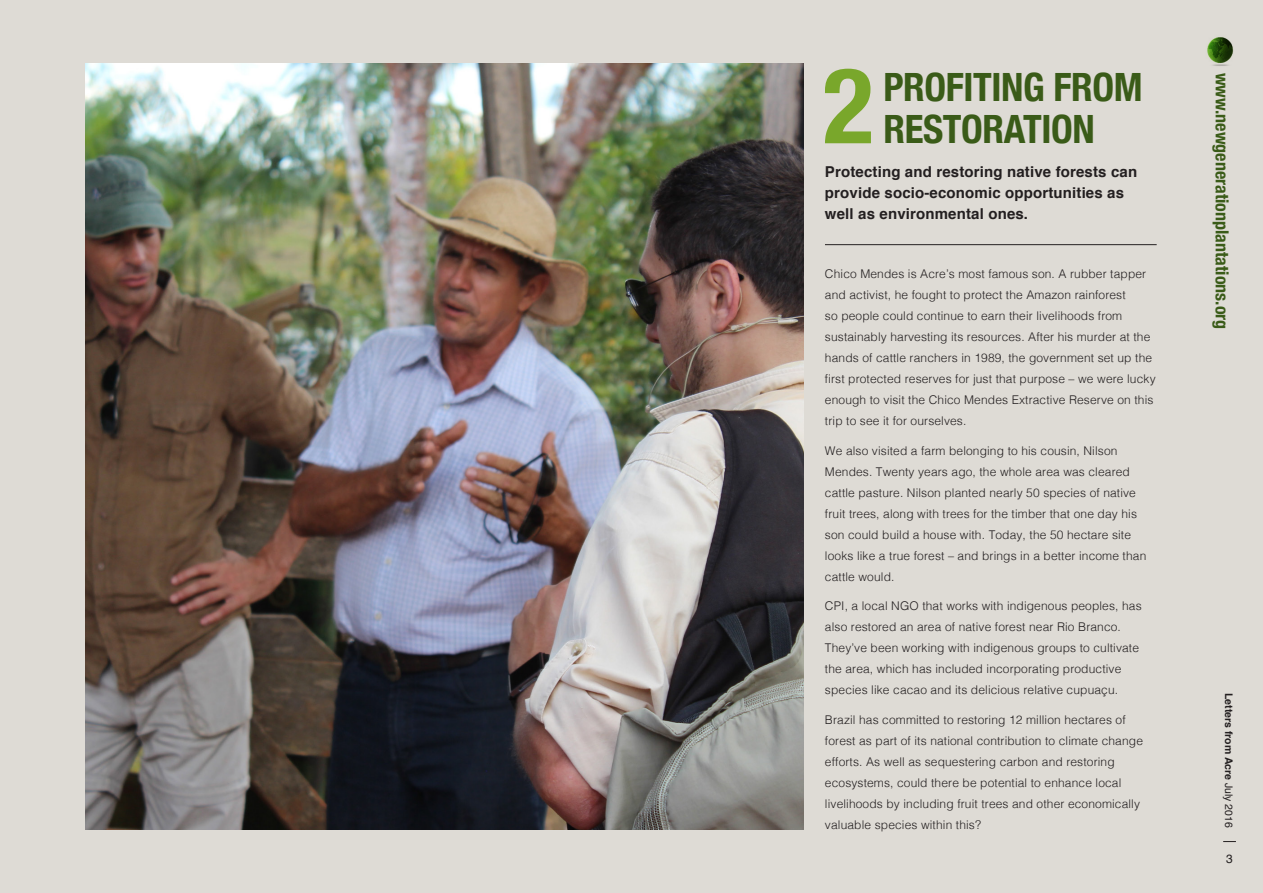
<style>
.page{position:relative;width:1263px;height:893px;background:#dedbd5}
.page>*{position:absolute;margin:0;border:0;box-sizing:border-box;transform-origin:0 0}
.t1{font:700 condensed 105.3px "Helvetica Neue";color:#79a72b}
.t2{font:700 condensed 39px/42px "Helvetica Neue";letter-spacing:-.01em;color:#3a5b18}
.t3{font:700 condensed 18px "Helvetica Neue";color:#3a5b18}
.t4{font:700 15px/21px "Helvetica";letter-spacing:.01em;color:#231f20}
.t5{font:300 12px/21px "Helvetica";letter-spacing:.01em;color:#231f20}
.t6{font:12px "Helvetica";color:#231f20}
.t7{font:700 10.5px "Helvetica";color:#231f20}
.s1{font-weight:400}
</style>
<div class="page">
<svg style="left:1223px;top:841px;width:13px;height:1px"></svg>
<img style="left:1207px;top:37px;width:26px;height:29px">
<img style="left:85px;top:64px;width:718px;height:765px">
<hr style="left:825px;top:244px;width:332px;height:1px;background:#231f20">
<p class="t1" style="left:823px;top:18px;width:52px">2</p>
<p class="t2" style="left:883px;top:64px;width:261px">PROFITING FROM<br>RESTORATION</p>
<p class="t4" style="left:825px;top:161px;width:314px">Protecting and restoring native forests can provide socio-economic opportunities as well as environmental ones.</p>
<p class="t5" style="left:825px;top:262px;width:332px">Chico Mendes is Acre’s most famous son. A rubber tapper and activist, he fought to protect the Amazon rainforest<br>so people could continue to earn their livelihoods from sustainably harvesting its resources. After his murder at the hands of cattle ranchers in 1989, the government set up the first protected reserves for just that purpose – we were lucky enough to visit the Chico Mendes Extractive Reserve on this trip to see it for ourselves.</p>
<p class="t5" style="left:825px;top:439px;width:323px">We also visited a farm belonging to his cousin, Nilson Mendes. Twenty years ago, the whole area was cleared cattle pasture. Nilson planted nearly 50 species of native fruit trees, along with trees for the timber that one day his son could build a house with. Today, the 50 hectare site looks like a true forest – and brings in a better income than cattle would.</p>
<p class="t5" style="left:825px;top:594px;width:318px">CPI, a local NGO that works with indigenous peoples, has also restored an area of native forest near Rio Branco.<br>They’ve been working with indigenous groups to cultivate the area, which has included incorporating productive species like cacao and its delicious relative cupuaçu.</p>
<p class="t5" style="left:825px;top:708px;width:320px">Brazil has committed to restoring 12 million hectares of forest as part of its national contribution to climate change efforts. As well as sequestering carbon and restoring ecosystems, could there be potential to enhance local livelihoods by including fruit trees and other economically valuable species within this?</p>
<h3 class="t3" style="left:1237px;top:73px;width:258px;rotate:90deg">www.newgenerationplantations.org</h3>
<p class="t7" style="left:1237px;top:693px;width:137px;rotate:90deg">Letters from Acre <span class="s1">July 2016</span></p>
<p class="t6" style="left:1226px;top:849px;width:8px">3</p>
</div>
